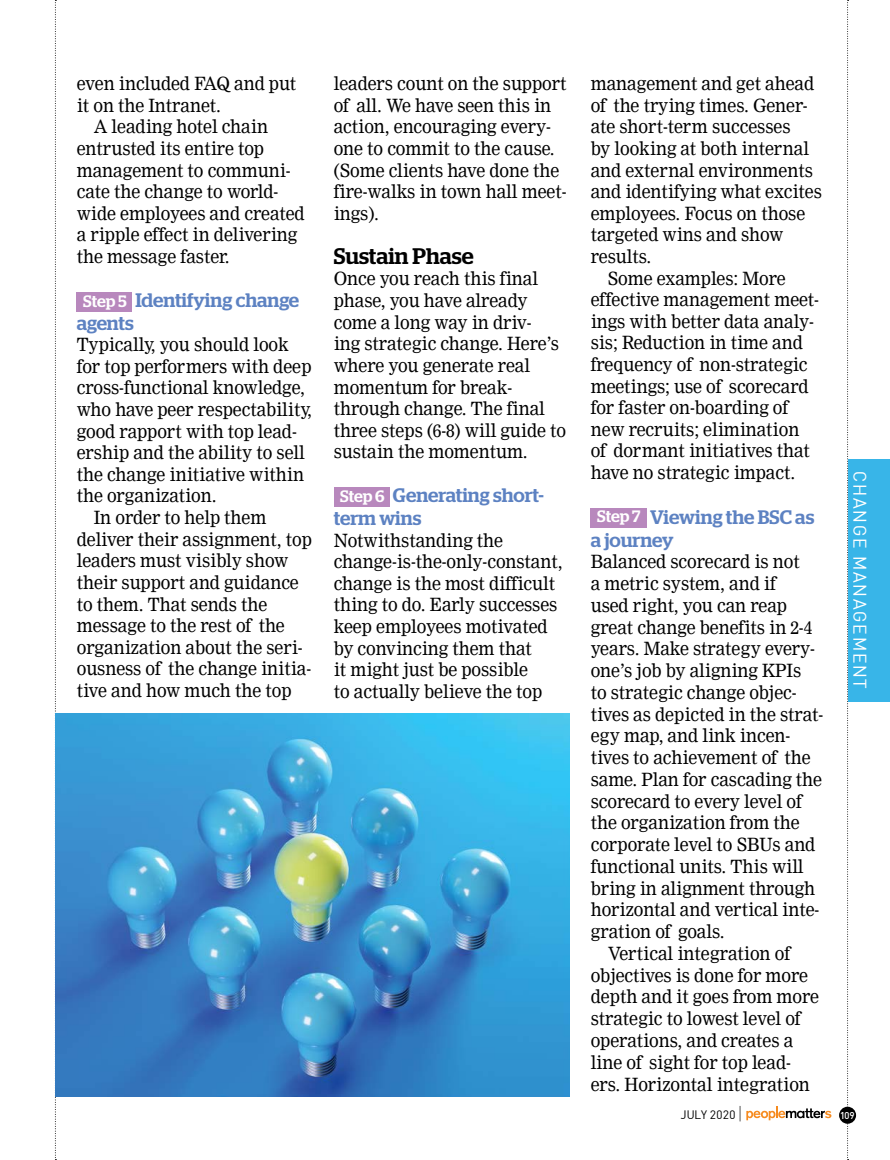
<style>
.page{position:relative;width:890px;height:1160px;background:#fff}
.page>*{position:absolute;margin:0;border:0;box-sizing:border-box;transform-origin:0 0}
.t1{font:500 22.5px "Stag";color:#000}
.t2{font:500 19.5px/22.5px "Stag";color:#5d82c2}
.t3{font:18px/21.6px "Nimrod";letter-spacing:-.005em;color:#000;scale:.95 1}
.t4{font:18px "Sapient Sans";letter-spacing:.1em;color:#fff}
.t5{font:12px "Sapient Sans";color:#000}
.t6{font:500 9.75px "Sapient Sans";color:#fff}
.s1{font-size:16.5px;color:#fff}
.s2{font-weight:300;font-size:18px}
</style>
<div class="page">
<svg style="left:55px;top:0;width:1px;height:1160px"></svg>
<svg style="left:847px;top:0;width:1px;height:1160px"></svg>
<div style="left:839px;top:1106px;width:17px;height:17px;background:#000;border-radius:50%"></div>
<svg style="left:746px;top:1106px;width:85px;height:14px"></svg>
<img style="left:56px;top:713px;width:513px;height:383px">
<div style="left:77px;top:292px;width:55px;height:19px;background:#b888bd"></div>
<div style="left:334px;top:488px;width:55px;height:19px;background:#b888bd"></div>
<div style="left:590px;top:508px;width:57px;height:19px;background:#b888bd"></div>
<div style="left:848px;top:459px;width:42px;height:242px;background:#38b5e8"></div>
<p class="t3" style="left:77px;top:73px;width:233px">even included FAQ and put</p>
<p class="t3" style="left:77px;top:94px;width:153px">it on the Intranet.</p>
<p class="t3" style="left:94px;top:116px;width:185px">A leading hotel chain</p>
<p class="t3" style="left:77px;top:138px;width:199px">entrusted its entire top</p>
<p class="t3" style="left:77px;top:159px;width:227px">management to communi-</p>
<p class="t3" style="left:77px;top:181px;width:214px">cate the change to world-</p>
<p class="t3" style="left:77px;top:202px;width:241px">wide employees and created</p>
<p class="t3" style="left:77px;top:224px;width:234px">a ripple effect in delivering</p>
<p class="t3" style="left:77px;top:246px;width:162px">the message faster.</p>
<p class="t2" style="left:77px;top:289px;width:224px;text-indent:6px"><span class="s1">Step 5</span> Identifying change agents</p>
<p class="t3" style="left:77px;top:334px;width:225px">Typically, you should look</p>
<p class="t3" style="left:77px;top:355px;width:248px">for top performers with deep</p>
<p class="t3" style="left:77px;top:377px;width:242px">cross-functional knowledge,</p>
<p class="t3" style="left:77px;top:399px;width:249px">who have peer respectability,</p>
<p class="t3" style="left:77px;top:420px;width:233px">good rapport with top lead-</p>
<p class="t3" style="left:77px;top:442px;width:241px">ership and the ability to sell</p>
<p class="t3" style="left:77px;top:463px;width:241px">the change initiative within</p>
<p class="t3" style="left:77px;top:485px;width:149px">the organization.</p>
<p class="t3" style="left:94px;top:507px;width:183px">In order to help them</p>
<p class="t3" style="left:77px;top:528px;width:249px">deliver their assignment, top</p>
<p class="t3" style="left:77px;top:550px;width:224px">leaders must visibly show</p>
<p class="t3" style="left:77px;top:571px;width:235px">their support and guidance</p>
<p class="t3" style="left:77px;top:593px;width:202px">to them. That sends the</p>
<p class="t3" style="left:77px;top:615px;width:220px">message to the rest of the</p>
<p class="t3" style="left:77px;top:636px;width:239px">organization about the seri-</p>
<p class="t3" style="left:77px;top:658px;width:248px">ousness of the change initia-</p>
<p class="t3" style="left:77px;top:679px;width:227px">tive and how much the top</p>
<p class="t3" style="left:334px;top:73px;width:247px">leaders count on the support of all. We have seen this in action, encouraging every&shy;one to commit to the cause. (Some clients have done the fire-walks in town hall meet&shy;ings).</p>
<p class="t1" style="left:334px;top:243px;width:141px">Sustain Phase</p>
<p class="t3" style="left:334px;top:268px;width:246px">Once you reach this final phase, you have already come a long way in driv-<br>ing strategic change. Here’s where you generate real momentum for break&shy;through change. The final three steps (6-8) will guide to sustain the momentum.</p>
<p class="t2" style="left:334px;top:484px;width:212px;text-indent:6px"><span class="s1">Step 6</span> Generating short&shy;term wins</p>
<p class="t3" style="left:334px;top:529px;width:242px">Notwithstanding the change-is-the-only-constant, change is the most difficult thing to do. Early successes keep employees motivated by convincing them that<br>it might just be possible<br>to actually believe the top</p>
<p class="t3" style="left:590px;top:73px;width:237px">management and get ahead</p>
<p class="t3" style="left:590px;top:94px;width:230px">of the trying times. Gener-</p>
<p class="t3" style="left:590px;top:116px;width:212px">ate short-term successes</p>
<p class="t3" style="left:590px;top:138px;width:231px">by looking at both internal</p>
<p class="t3" style="left:590px;top:159px;width:235px">and external environments</p>
<p class="t3" style="left:590px;top:181px;width:245px">and identifying what excites</p>
<p class="t3" style="left:590px;top:202px;width:227px">employees. Focus on those</p>
<p class="t3" style="left:590px;top:224px;width:204px">targeted wins and show</p>
<p class="t3" style="left:590px;top:246px;width:65px">results.</p>
<p class="t3" style="left:607px;top:267px;width:189px">Some examples: More</p>
<p class="t3" style="left:590px;top:289px;width:242px">effective management meet-</p>
<p class="t3" style="left:590px;top:310px;width:237px">ings with better data analy-</p>
<p class="t3" style="left:590px;top:332px;width:225px">sis; Reduction in time and</p>
<p class="t3" style="left:590px;top:354px;width:230px">frequency of non-strategic</p>
<p class="t3" style="left:590px;top:375px;width:231px">meetings; use of scorecard</p>
<p class="t3" style="left:590px;top:397px;width:209px">for faster on-boarding of</p>
<p class="t3" style="left:590px;top:418px;width:221px">new recruits; elimination</p>
<p class="t3" style="left:590px;top:440px;width:232px">of dormant initiatives that</p>
<p class="t3" style="left:590px;top:462px;width:217px">have no strategic impact.</p>
<p class="t2" style="left:590px;top:506px;width:225px;text-indent:6px"><span class="s1">Step 7</span> Viewing the BSC as a journey</p>
<p class="t3" style="left:590px;top:551px;width:221px">Balanced scorecard is not</p>
<p class="t3" style="left:590px;top:573px;width:196px">a metric system, and if</p>
<p class="t3" style="left:590px;top:594px;width:208px">used right, you can reap</p>
<p class="t3" style="left:590px;top:616px;width:235px">great change benefits in 2-4</p>
<p class="t3" style="left:590px;top:638px;width:238px">years. Make strategy every-</p>
<p class="t3" style="left:590px;top:660px;width:223px">one’s job by aligning KPIs</p>
<p class="t3" style="left:590px;top:681px;width:218px">to strategic change objec-</p>
<p class="t3" style="left:590px;top:703px;width:246px">tives as depicted in the strat-</p>
<p class="t3" style="left:590px;top:725px;width:212px">egy map, and link incen-</p>
<p class="t3" style="left:590px;top:747px;width:233px">tives to achievement of the</p>
<p class="t3" style="left:590px;top:768px;width:245px">same. Plan for cascading the</p>
<p class="t3" style="left:590px;top:790px;width:224px">scorecard to every level of</p>
<p class="t3" style="left:590px;top:812px;width:221px">the organization from the</p>
<p class="t3" style="left:590px;top:834px;width:238px">corporate level to SBUs and</p>
<p class="t3" style="left:590px;top:855px;width:226px">functional units. This will</p>
<p class="t3" style="left:590px;top:877px;width:238px">bring in alignment through</p>
<p class="t3" style="left:590px;top:899px;width:242px">horizontal and vertical inte-</p>
<p class="t3" style="left:590px;top:921px;width:142px">gration of goals.</p>
<p class="t3" style="left:607px;top:942px;width:194px">Vertical integration of</p>
<p class="t3" style="left:590px;top:964px;width:230px">objectives is done for more</p>
<p class="t3" style="left:590px;top:986px;width:242px">depth and it goes from more</p>
<p class="t3" style="left:590px;top:1008px;width:222px">strategic to lowest level of</p>
<p class="t3" style="left:590px;top:1029px;width:215px">operations, and creates a</p>
<p class="t3" style="left:590px;top:1051px;width:212px">line of sight for top lead-</p>
<p class="t3" style="left:590px;top:1073px;width:232px">ers. Horizontal integration</p>
<p class="t4" style="left:871px;top:471px;width:219px;rotate:90deg">Change Managem ent</p>
<p class="t5" style="left:681px;top:1106px;width:63px">july 2020 <span class="s2">|</span></p>
<p class="t6" style="left:840px;top:1109px;width:16px">109</p>
</div>
